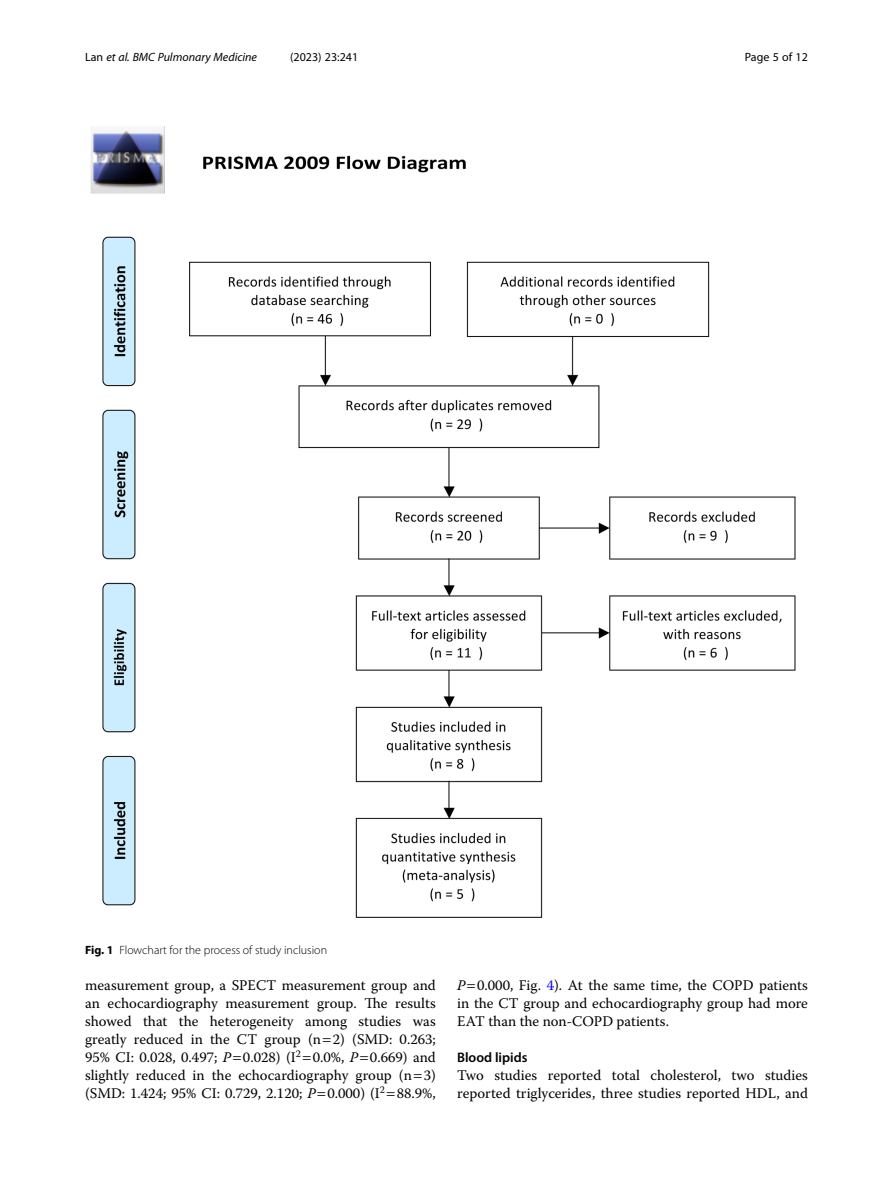
<style>
.page{position:relative;width:893px;height:1191px;background:#fff}
.page>*{position:absolute;margin:0;border:0;box-sizing:border-box;transform-origin:0 0}
.Body_Text_Indent{font:14.7px/18px "Warnock Pro";color:#000;text-align:justify}
.Body_Text{font:14.7px/18px "Warnock Pro";color:#000}
.Head_2{font:600 13.8px "Myriad Pro";color:#000}
.Figure_Caption{font:300 12px "Myriad Pro";color:#000}
.t1{font:italic 12px "Myriad Pro";color:#000}
.t2{font:12px "Myriad Pro";color:#000}
.s1{font-style:normal}
.s2{font-weight:700}
.s3{font-style:italic}
.s4{color:#00f}
</style>
<div class="page">
<img style="left:90px;top:126px;width:706px;height:792px">
<p class="t1" style="left:85px;top:50px;width:174px"><span class="s1">Lan</span> et al. BMC Pulmonary Medicine</p>
<p class="t2" style="left:290px;top:50px;width:70px">(2023) 23:241</p>
<p class="t2" style="left:745px;top:50px;width:65px">Page 5 of 12</p>
<p class="Figure_Caption" style="left:85px;top:943px;width:244px"><span class="s2">Fig. 1</span> Flowchart for the process of study inclusion</p>
<p class="Body_Text_Indent" style="left:85px;top:976px;width:352px">measurement group, a SPECT measurement group and an echocardiography measurement group. The results showed that the heterogeneity among studies was greatly reduced in the CT group (n 2) (SMD: 0.263; 95% CI: 0.028, 0.497; <span class="s3">P</span> 0.028) (I<sup>2</sup> 0.0%, <span class="s3">P</span> 0.669) and slightly reduced in the echocardiography group (n 3) (SMD: 1.424; 95% CI: 0.729, 2.120; <span class="s3">P</span> 0.000) (I<sup>2</sup> 88.9%,</p>
<p class="Body_Text_Indent" style="left:457px;top:976px;width:352px"><span class="s3">P</span> 0.000, Fig. <span class="s4">4</span>). At the same time, the COPD patients in the CT group and echocardiography group had more EAT than the non-COPD patients.</p>
<p class="Head_2" style="left:457px;top:1049px;width:72px">Blood lipids</p>
<p class="Body_Text" style="left:457px;top:1066px;width:352px">Two studies reported total cholesterol, two studies reported triglycerides, three studies reported HDL, and</p>
</div>
